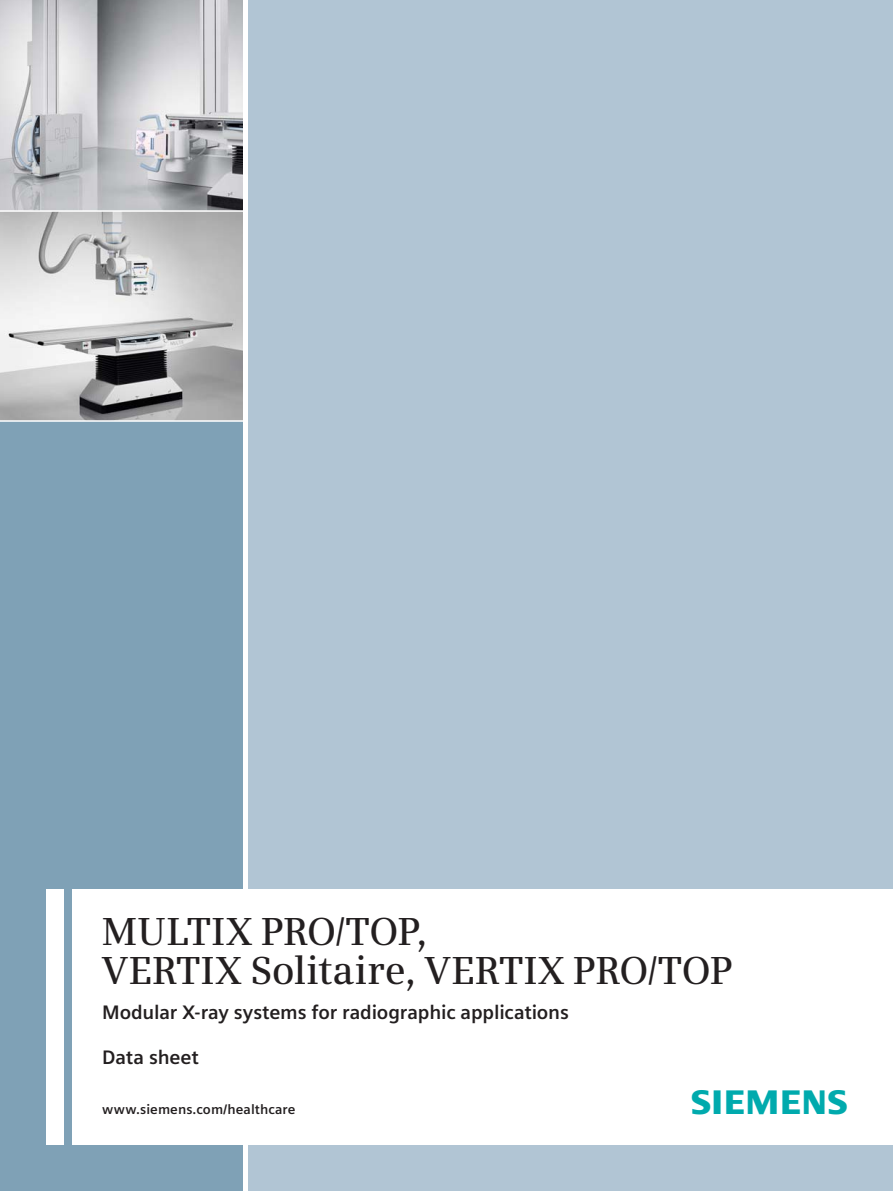
<style>
.page{position:relative;width:893px;height:1191px;background:#fff}
.page>*{position:absolute;margin:0;border:0;box-sizing:border-box;transform-origin:0 0}
.t1{font:500 39px/39px "Siemens Serif";color:#231f20}
.t2{font:34.05px "Siemens Logo";color:#00aaad}
.t3{font:700 19.5px "Siemens Sans";letter-spacing:-.01em;color:#231f20}
.t4{font:700 13.5px "Siemens Sans";letter-spacing:.005em;color:#231f20}
</style>
<div class="page">
<div style="left:0;top:0;width:242px;height:1190px;background:#7fa1b6"></div>
<img style="left:0;top:0;width:242px;height:420px">
<div style="left:249px;top:0;width:644px;height:1190px;background:#b1c5d4"></div>
<div style="left:47px;top:889px;width:17px;height:255px;background:#fff"></div>
<div style="left:72px;top:889px;width:821px;height:255px;background:#fff"></div>
<hr style="left:0;top:210px;width:245px;height:2px;background:#fff">
<hr style="left:0;top:420px;width:245px;height:2px;background:#fff">
<h1 class="t1" style="left:102px;top:915px;width:633px">MULTIX PRO/TOP,<br>VERTIX Solitaire, VERTIX PRO/TOP</h1>
<p class="t3" style="left:102px;top:1004px;width:468px">Modular X-ray systems for radiographic applications</p>
<p class="t3" style="left:102px;top:1049px;width:98px">Data sheet</p>
<p class="t4" style="left:102px;top:1104px;width:195px">www.siemens.com/healthcare</p>
<h2 class="t2" style="left:691px;top:1082px;width:158px">s</h2>
</div>
